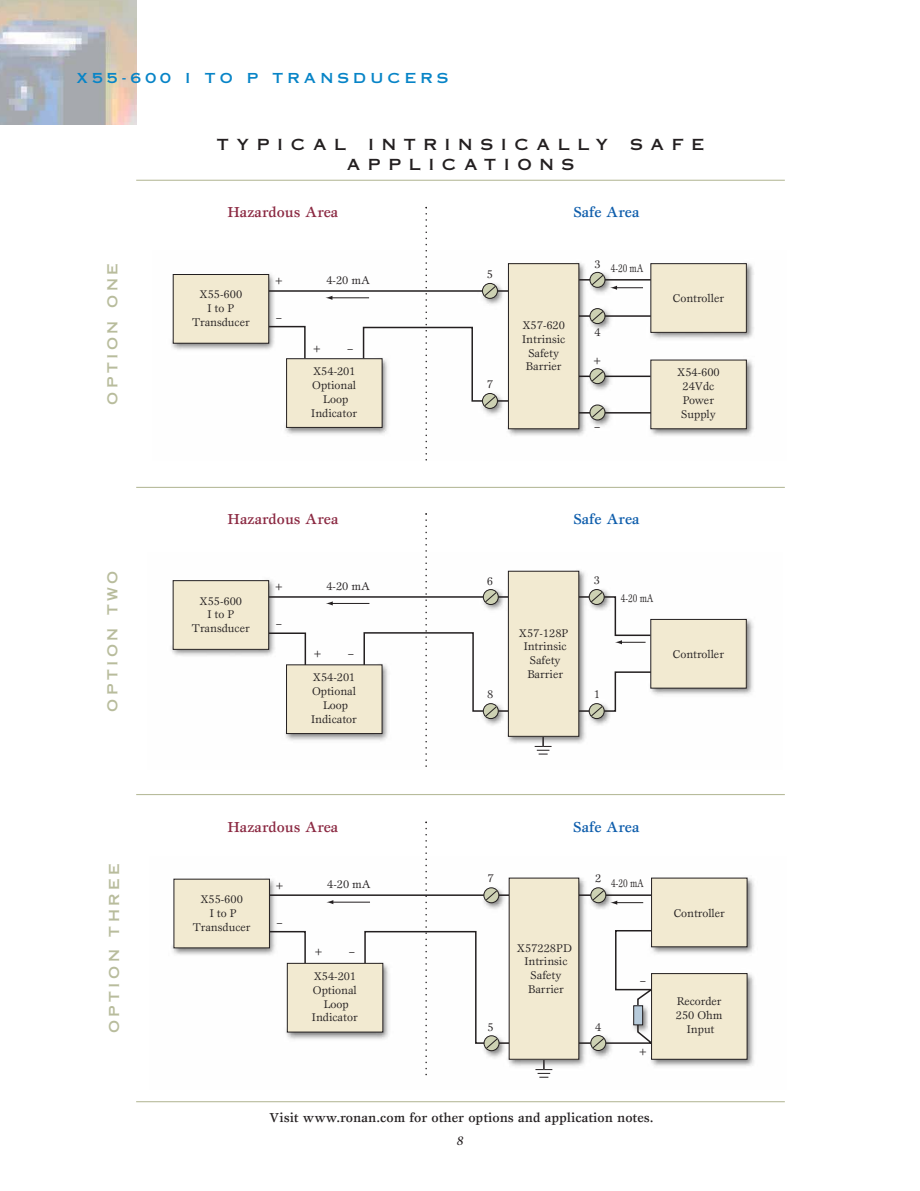
<style>
.page{position:relative;width:920px;height:1191px;background:#fff}
.page>*{position:absolute;margin:0;border:0;box-sizing:border-box;transform-origin:0 0}
.t1{font:15.3px "Copperplate Thirty One AB";letter-spacing:.5em;color:#231f20}
.t2{font:500 15px "Esprit";color:#8b2942}
.t3{font:500 15px "Esprit";color:#0f5eac}
.t4{font:13.8px "Copperplate Thirty One AB";letter-spacing:.25em;color:#b8bc9c}
.t5{font:13.8px "Copperplate Thirty One AB";letter-spacing:.3em;color:#0784c7}
.t6{font:500 13.5px "Esprit";color:#231f20}
.t7{font:13.5px "Cataneo BT";color:#231f20}
.t8{font:11.55px/13.8px "Esprit";color:#231f20;text-align:center}
.t9{font:11.55px "Esprit";color:#231f20;scale:.75 1}
</style>
<div class="page">
<img style="left:171px;top:263px;width:583px;height:173px">
<svg style="left:267px;top:278px;width:385px;height:136px"></svg>
<div style="left:589px;top:308px;width:16px;height:16px;border:1px solid #231f20;border-radius:50%"></div>
<svg style="left:590px;top:310px;width:14px;height:12px"></svg>
<div style="left:589px;top:272px;width:16px;height:16px;border:1px solid #231f20;border-radius:50%"></div>
<div style="left:589px;top:368px;width:16px;height:16px;border:1px solid #231f20;border-radius:50%"></div>
<svg style="left:590px;top:370px;width:14px;height:12px"></svg>
<div style="left:589px;top:404px;width:16px;height:16px;border:1px solid #231f20;border-radius:50%"></div>
<svg style="left:590px;top:406px;width:14px;height:12px"></svg>
<div style="left:482px;top:393px;width:15px;height:16px;border:1px solid #231f20;border-radius:50%"></div>
<svg style="left:483px;top:395px;width:13px;height:12px"></svg>
<div style="left:482px;top:283px;width:15px;height:16px;border:1px solid #231f20;border-radius:50%"></div>
<svg style="left:483px;top:285px;width:13px;height:12px"></svg>
<hr style="left:331px;top:297px;width:38px;height:1px;background:#231f20">
<svg style="left:325px;top:296px;width:7px;height:4px"></svg>
<svg style="left:590px;top:274px;width:52px;height:16px"></svg>
<div style="left:286px;top:358px;width:96px;height:69px;background:#f2ead1"></div>
<div style="left:286px;top:358px;width:96px;height:70px;border:1px solid #231f20"></div>
<div style="left:173px;top:274px;width:95px;height:69px;background:#f2ead1"></div>
<div style="left:173px;top:274px;width:96px;height:69px;border:1px solid #231f20"></div>
<div style="left:650px;top:263px;width:96px;height:69px;background:#f2ead1"></div>
<div style="left:650px;top:263px;width:96px;height:70px;border:1px solid #231f20"></div>
<div style="left:650px;top:360px;width:96px;height:68px;background:#f2ead1"></div>
<div style="left:650px;top:359px;width:96px;height:70px;border:1px solid #231f20"></div>
<div style="left:508px;top:263px;width:70px;height:165px;background:#f2ead1"></div>
<div style="left:508px;top:263px;width:71px;height:166px;border:1px solid #231f20"></div>
<img style="left:171px;top:556px;width:583px;height:211px">
<svg style="left:267px;top:595px;width:385px;height:126px"></svg>
<div style="left:588px;top:589px;width:16px;height:15px;border:1px solid #231f20;border-radius:50%"></div>
<svg style="left:589px;top:591px;width:14px;height:12px"></svg>
<div style="left:588px;top:703px;width:16px;height:15px;border:1px solid #231f20;border-radius:50%"></div>
<svg style="left:589px;top:705px;width:14px;height:12px"></svg>
<div style="left:482px;top:703px;width:16px;height:15px;border:1px solid #231f20;border-radius:50%"></div>
<svg style="left:484px;top:705px;width:13px;height:12px"></svg>
<div style="left:482px;top:589px;width:16px;height:15px;border:1px solid #231f20;border-radius:50%"></div>
<svg style="left:484px;top:591px;width:13px;height:12px"></svg>
<svg style="left:534px;top:736px;width:17px;height:18px"></svg>
<hr style="left:331px;top:603px;width:38px;height:1px;background:#231f20">
<svg style="left:325px;top:601px;width:7px;height:4px"></svg>
<svg style="left:614px;top:640px;width:31px;height:4px"></svg>
<div style="left:650px;top:619px;width:96px;height:69px;background:#f2ead1"></div>
<div style="left:650px;top:619px;width:96px;height:69px;border:1px solid #231f20"></div>
<div style="left:508px;top:571px;width:70px;height:165px;background:#f2ead1"></div>
<div style="left:508px;top:570px;width:71px;height:166px;border:1px solid #231f20"></div>
<div style="left:286px;top:664px;width:96px;height:69px;background:#f2ead1"></div>
<div style="left:173px;top:580px;width:95px;height:69px;background:#f2ead1"></div>
<div style="left:173px;top:580px;width:96px;height:69px;border:1px solid #231f20"></div>
<img style="left:172px;top:858px;width:582px;height:220px">
<svg style="left:267px;top:893px;width:388px;height:151px"></svg>
<div style="left:633px;top:1005px;width:9px;height:19px;background:#b7cbdb"></div>
<div style="left:633px;top:1005px;width:9px;height:20px;border:1px solid #231f20"></div>
<div style="left:590px;top:887px;width:16px;height:15px;border:1px solid #231f20;border-radius:50%"></div>
<div style="left:590px;top:1034px;width:16px;height:16px;border:1px solid #231f20;border-radius:50%"></div>
<svg style="left:591px;top:1036px;width:14px;height:12px"></svg>
<div style="left:483px;top:1035px;width:16px;height:15px;border:1px solid #231f20;border-radius:50%"></div>
<svg style="left:484px;top:1037px;width:14px;height:12px"></svg>
<div style="left:483px;top:887px;width:16px;height:16px;border:1px solid #231f20;border-radius:50%"></div>
<svg style="left:484px;top:889px;width:14px;height:12px"></svg>
<svg style="left:535px;top:1059px;width:17px;height:18px"></svg>
<hr style="left:332px;top:901px;width:38px;height:1px;background:#231f20">
<svg style="left:326px;top:899px;width:7px;height:5px"></svg>
<svg style="left:591px;top:889px;width:52px;height:15px"></svg>
<div style="left:651px;top:877px;width:95px;height:69px;background:#f2ead1"></div>
<div style="left:509px;top:877px;width:69px;height:182px;background:#f2ead1"></div>
<div style="left:287px;top:963px;width:95px;height:68px;background:#f2ead1"></div>
<div style="left:287px;top:962px;width:96px;height:70px;border:1px solid #231f20"></div>
<div style="left:174px;top:879px;width:95px;height:68px;background:#f2ead1"></div>
<div style="left:651px;top:973px;width:95px;height:86px;background:#f2ead1"></div>
<div style="left:651px;top:973px;width:96px;height:86px;border:1px solid #231f20"></div>
<img style="left:0;top:0;width:136px;height:124px">
<hr style="left:136px;top:487px;width:648px;height:1px;background:#b8bc9c">
<hr style="left:136px;top:180px;width:648px;height:1px;background:#b8bc9c">
<hr style="left:136px;top:793px;width:648px;height:2px;background:#b8bc9c">
<hr style="left:136px;top:1100px;width:648px;height:1px;background:#b8bc9c">
<svg style="left:425px;top:207px;width:2px;height:253px"></svg>
<svg style="left:425px;top:513px;width:1px;height:253px"></svg>
<svg style="left:425px;top:821px;width:1px;height:254px"></svg>
<p class="t5" style="left:76px;top:70px;width:373px">X55-600 I TO P TRANSDUCERS</p>
<h1 class="t1" style="left:217px;top:136px;width:131px">TYPICAL</h1>
<h1 class="t1" style="left:368px;top:136px;width:241px">INTRINSICALLY</h1>
<h1 class="t1" style="left:630px;top:136px;width:75px">SAFE</h1>
<h1 class="t1" style="left:346px;top:156px;width:229px">APPLICATIONS</h1>
<p class="t4" style="left:105px;top:404px;width:143px;rotate:-90deg">OPTION ONE</p>
<p class="t4" style="left:105px;top:711px;width:143px;rotate:-90deg">OPTION TWO</p>
<p class="t4" style="left:106px;top:1033px;width:171px;rotate:-90deg">OPTION THREE</p>
<p class="t2" style="left:227px;top:206px;width:112px">Hazardous Area</p>
<p class="t3" style="left:573px;top:206px;width:68px">Safe Area</p>
<p class="t8" style="left:192px;top:288px;width:59px">X55-600<br>I to P<br>Transducer</p>
<p class="t8" style="left:273px;top:274px;width:13px">+</p>
<p class="t8" style="left:276px;top:311px;width:8px">–</p>
<p class="t8" style="left:326px;top:274px;width:45px">4-20 mA</p>
<p class="t8" style="left:311px;top:342px;width:13px">+</p>
<p class="t8" style="left:347px;top:342px;width:8px">–</p>
<p class="t8" style="left:311px;top:365px;width:47px">X54-201<br>Optional<br>Loop<br>Indicator</p>
<p class="t8" style="left:486px;top:268px;width:8px">5</p>
<p class="t8" style="left:486px;top:378px;width:8px">7</p>
<p class="t8" style="left:522px;top:319px;width:44px">X57-620<br>Intrinsic<br>Safety<br>Barrier</p>
<p class="t8" style="left:594px;top:258px;width:8px">3</p>
<p class="t9" style="left:610px;top:264px;width:45px">4-20 mA</p>
<p class="t8" style="left:594px;top:326px;width:8px">4</p>
<p class="t8" style="left:591px;top:354px;width:13px">+</p>
<p class="t8" style="left:594px;top:420px;width:8px">–</p>
<p class="t8" style="left:672px;top:292px;width:53px">Controller</p>
<p class="t8" style="left:677px;top:366px;width:44px">X54-600<br>24Vdc<br>Power<br>Supply</p>
<p class="t2" style="left:227px;top:513px;width:112px">Hazardous Area</p>
<p class="t3" style="left:573px;top:513px;width:68px">Safe Area</p>
<p class="t8" style="left:192px;top:594px;width:59px">X55-600<br>I to P<br>Transducer</p>
<p class="t8" style="left:273px;top:580px;width:13px">+</p>
<p class="t8" style="left:276px;top:617px;width:8px">–</p>
<p class="t8" style="left:326px;top:580px;width:45px">4-20 mA</p>
<p class="t8" style="left:312px;top:647px;width:13px">+</p>
<p class="t8" style="left:348px;top:647px;width:8px">–</p>
<p class="t8" style="left:311px;top:671px;width:47px">X54-201<br>Optional<br>Loop<br>Indicator</p>
<p class="t8" style="left:486px;top:574px;width:8px">6</p>
<p class="t8" style="left:487px;top:688px;width:8px">8</p>
<p class="t8" style="left:518px;top:626px;width:51px">X57-128P<br>Intrinsic<br>Safety<br>Barrier</p>
<p class="t8" style="left:593px;top:574px;width:8px">3</p>
<p class="t8" style="left:593px;top:688px;width:8px">1</p>
<p class="t9" style="left:620px;top:593px;width:45px">4-20 mA</p>
<p class="t8" style="left:672px;top:647px;width:53px">Controller</p>
<p class="t2" style="left:227px;top:820px;width:112px">Hazardous Area</p>
<p class="t3" style="left:573px;top:820px;width:68px">Safe Area</p>
<p class="t8" style="left:193px;top:893px;width:59px">X55-600<br>I to P<br>Transducer</p>
<p class="t8" style="left:274px;top:878px;width:13px">+</p>
<p class="t8" style="left:487px;top:871px;width:8px">7</p>
<p class="t8" style="left:595px;top:872px;width:8px">2</p>
<p class="t8" style="left:327px;top:877px;width:45px">4-20 mA</p>
<p class="t9" style="left:611px;top:878px;width:45px">4-20 mA</p>
<p class="t8" style="left:312px;top:945px;width:13px">+</p>
<p class="t8" style="left:348px;top:945px;width:8px">–</p>
<p class="t8" style="left:312px;top:969px;width:47px">X54-201<br>Optional<br>Loop<br>Indicator</p>
<p class="t8" style="left:487px;top:1021px;width:8px">5</p>
<p class="t8" style="left:516px;top:941px;width:56px">X57228PD<br>Intrinsic<br>Safety<br>Barrier</p>
<p class="t8" style="left:595px;top:1020px;width:8px">4</p>
<p class="t8" style="left:637px;top:1044px;width:13px">+</p>
<p class="t8" style="left:673px;top:906px;width:53px">Controller</p>
<p class="t8" style="left:675px;top:995px;width:48px">Recorder<br>250 Ohm<br>Input</p>
<p class="t6" style="left:269px;top:1112px;width:386px">Visit www.ronan.com for other options and application notes.</p>
<p class="t7" style="left:457px;top:1134px;width:8px">8</p>
</div>
